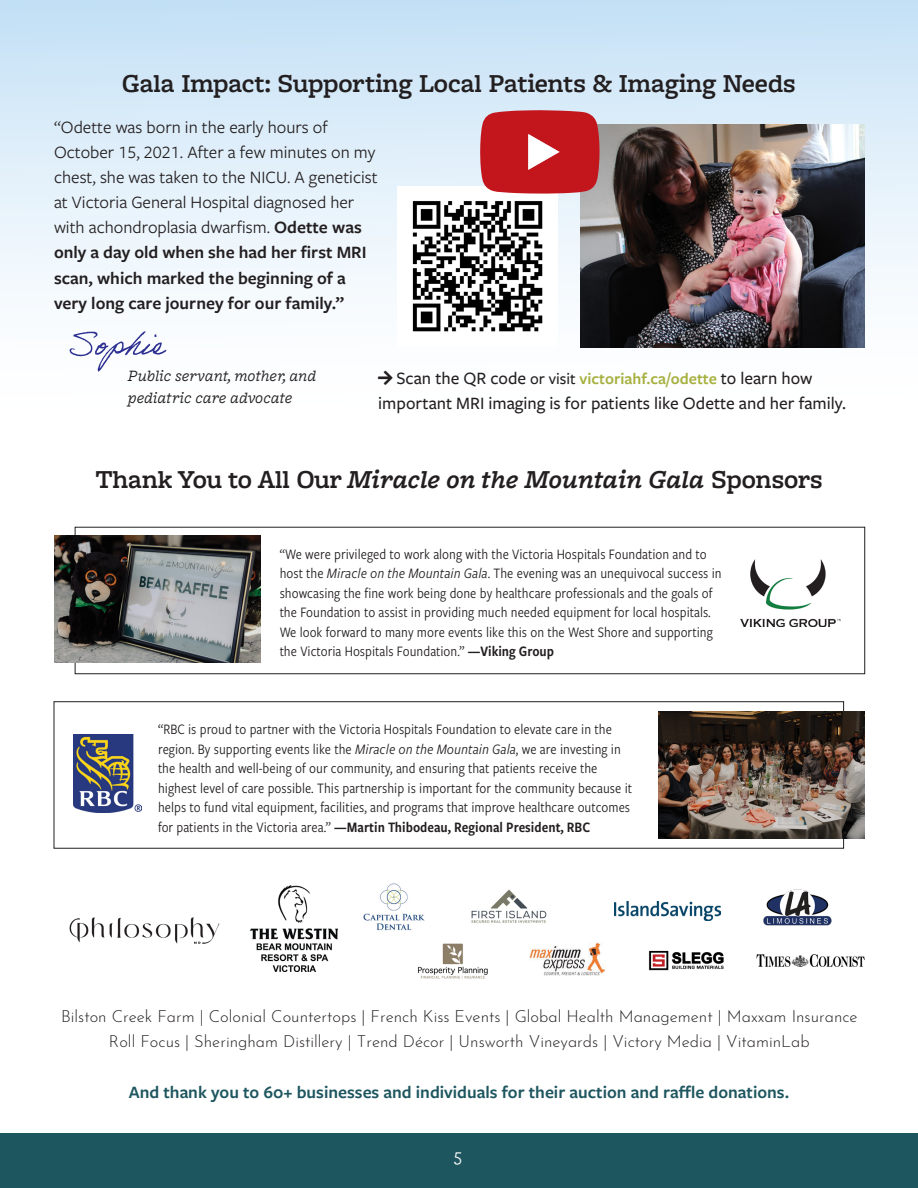
<style>
.page{position:relative;width:918px;height:1188px;background:#fff}
.page>*{position:absolute;margin:0;border:0;box-sizing:border-box;transform-origin:0 0}
.t1{font:600 27px "Freight Macro Pro";letter-spacing:-.005em;color:#231f20}
.t2{font:18px/25px "Freight Sans Pro";color:#231f20}
.t3{font:500 18px/25px "Freight Sans Pro";color:#231f20}
.t4{font:600 18px "Freight Sans Pro";color:#1e565f}
.t5{font:18px "Freight Macro Pro";color:#fff}
.t6{font:300 16.5px/25.5px "Josefin Sans";color:#231f20;text-align:center}
.t7{font:italic 16.5px/21.3px "Freight Macro Pro";letter-spacing:-.005em;color:#231f20}
.t8{font:15px/19.5px "Freight Sans Cnd Pro";color:#231f20}
.t9{font:15px "Freight Sans Cnd Pro Semi";color:#231f20}
.s1{font-weight:600}
.s2{font-size:16.5px}
.s3{font-weight:600;font-size:16.5px;color:#a7b140}
.s4{font-style:italic}
.s5{font-family:"Freight Sans Cnd Pro Semi"}
.s6{font-family:"Freight Sans Cnd Pro"}
</style>
<div class="page">
<div style="left:0;top:1134px;width:918px;height:54px;background:#1e565f"></div>
<div style="left:0;top:0;width:918px;height:432px;background:linear-gradient(to bottom,#c7e2f6,#fff)"></div>
<div style="left:397px;top:186px;width:161px;height:161px;background:#fff"></div>
<img style="left:250px;top:886px;width:87px;height:85px">
<img style="left:69px;top:917px;width:151px;height:27px">
<img style="left:614px;top:902px;width:107px;height:19px">
<img style="left:530px;top:943px;width:75px;height:33px">
<img style="left:649px;top:950px;width:75px;height:21px">
<img style="left:364px;top:883px;width:61px;height:48px">
<img style="left:471px;top:889px;width:76px;height:34px">
<img style="left:417px;top:943px;width:71px;height:36px">
<img style="left:756px;top:955px;width:109px;height:11px">
<img style="left:763px;top:889px;width:69px;height:37px">
<div style="left:75px;top:527px;width:790px;height:147px;background:#fff;border:1px solid #231f20"></div>
<img style="left:741px;top:560px;width:99px;height:66px">
<img style="left:54px;top:535px;width:206px;height:128px">
<img style="left:74px;top:735px;width:67px;height:77px">
<img style="left:659px;top:711px;width:206px;height:128px">
<img style="left:581px;top:125px;width:284px;height:222px">
<svg style="left:70px;top:331px;width:96px;height:41px"></svg>
<img style="left:412px;top:201px;width:131px;height:131px">
<svg style="left:480px;top:110px;width:120px;height:84px;background:#c73238"></svg>
<svg style="left:378px;top:371px;width:15px;height:14px"></svg>
<h1 class="t1" style="left:122px;top:64px;width:675px">Gala Impact: Supporting Local Patients &amp; Imaging Needs</h1>
<p class="t2" style="left:54px;top:114px;width:325px">“Odette was born in the early hours of October 15, 2021. After a few minutes on my chest, she was taken to the NICU. A geneticist at Victoria General Hospital diagnosed her with achondroplasia dwarfism. <span class="s1">Odette was only a day old when she had her first MRI scan, which marked the beginning of a very long care journey for our family.”</span></p>
<p class="t7" style="left:128px;top:365px;width:190px">Public servant, mother, and pediatric care advocate</p>
<p class="t3" style="left:378px;top:365px;width:469px;text-indent:18px">Scan the QR code <span class="s2">or visit</span> <span class="s3">victoriahf.ca/odette</span> to learn how important MRI imaging is for patients like Odette and her family.</p>
<h1 class="t1" style="left:95px;top:460px;width:729px">Thank You to All Our <span class="s4">Miracle on the Mountain Gala</span> Sponsors</h1>
<p class="t8" style="left:280px;top:543px;width:444px">“We were privileged to work along with the Victoria Hospitals Foundation and to host the <span class="s4">Miracle on the Mountain Gala</span>. The evening was an unequivocal success in showcasing the fine work being done by healthcare professionals and the goals of the Foundation to assist in providing much needed equipment for local hospitals.<br>We look forward to many more events like this on the West Shore and supporting the Victoria Hospitals Foundation.” <span class="s5">—Viking Group</span></p>
<p class="t8" style="left:158px;top:719px;width:476px">“RBC is proud to partner with the Victoria Hospitals Foundation to elevate care in the region. By supporting events like the <span class="s4">Miracle on the Mountain Gala</span>, we are investing in the health and well-being of our community, and ensuring that patients receive the highest level of care possible. This partnership is important for the community because it helps to fund vital equipment, facilities, and programs that improve healthcare outcomes</p>
<p class="t9" style="left:158px;top:817px;width:434px"><span class="s6">for patients in the Victoria area.”</span> —Martin Thibodeau, Regional President, RBC</p>
<p class="t6" style="left:61px;top:1002px;width:798px">Bilston Creek Farm | Colonial Countertops | French Kiss Events | Global Health Management | Maxxam Insurance<br>Roll Focus | Sheringham Distillery | Trend Décor | Unsworth Vineyards | Victory Media | VitaminLab</p>
<p class="t4" style="left:129px;top:1080px;width:662px">And thank you to 60+ businesses and individuals for their auction and raffle donations.</p>
<p class="t5" style="left:454px;top:1143px;width:9px">5</p>
</div>
